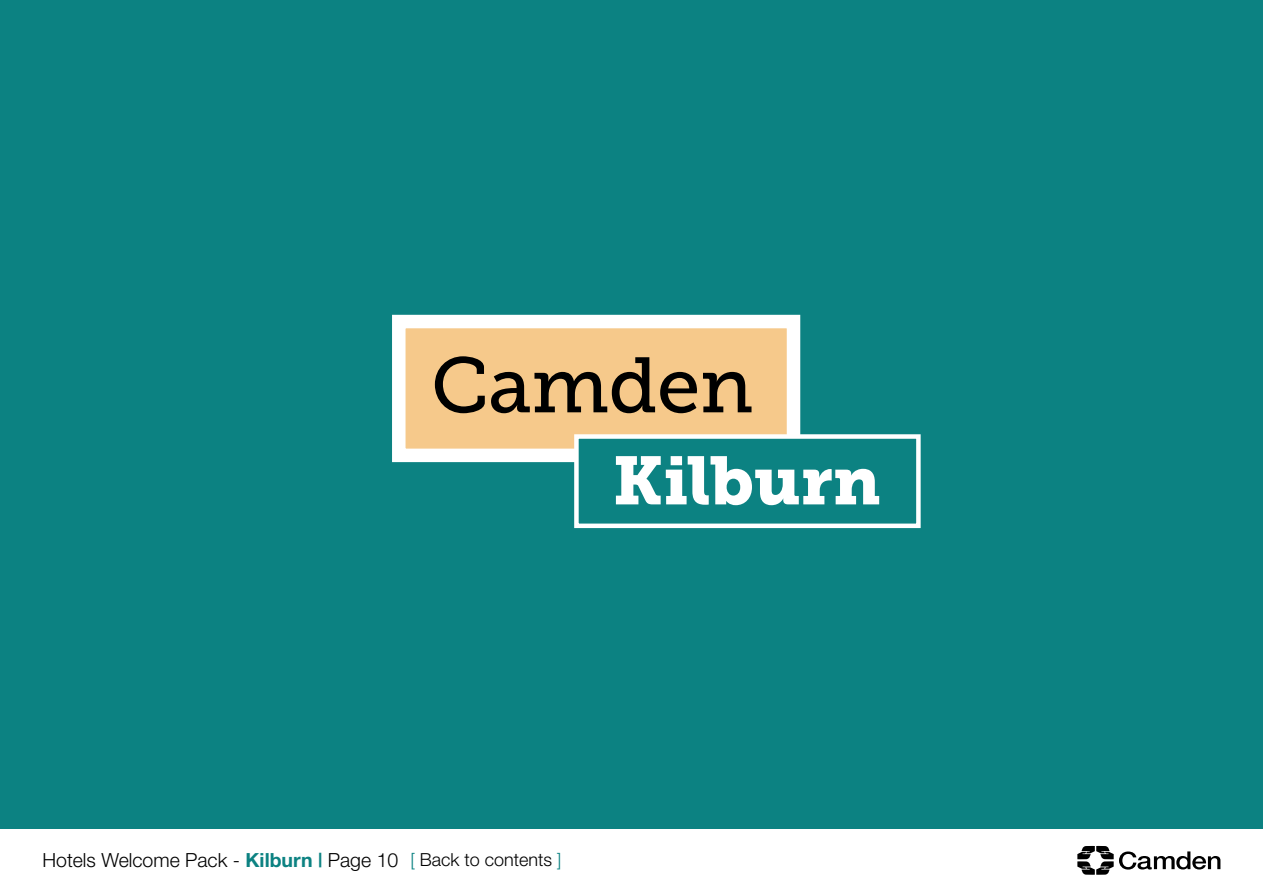
<style>
.page{position:relative;width:1263px;height:893px;background:#fff}
.page>*{position:absolute;margin:0;border:0;box-sizing:border-box;transform-origin:0 0}
.t1{font:78px "Museo Slab 500";letter-spacing:-.01em;color:#000}
.t2{font:67.5px "Museo Slab 900";color:#fff}
.t3{font:300 19.5px "Helvetica Neue";color:#000}
.s1{font-weight:700;color:#0c8282}
.s2{font-size:18px;color:#0c8282}
.s3{font-size:18px}
</style>
<div class="page">
<div style="left:0;top:0;width:1263px;height:849px;background:#0c8282"></div>
<svg style="left:392px;top:314px;width:409px;height:149px;background:#f5d3a2"></svg>
<div style="left:574px;top:434px;width:347px;height:94px;background:#0c8282;border:4px solid #fff"></div>
<div style="left:0;top:829px;width:1263px;height:64px;background:#fff"></div>
<svg style="left:1077px;top:846px;width:143px;height:29px"></svg>
<h1 class="t1" style="left:431px;top:342px;width:324px">Camden</h1>
<h2 class="t2" style="left:613px;top:442px;width:269px">Kilburn</h2>
<p class="t3" style="left:43px;top:848px;width:520px">Hotels Welcome Pack - <span class="s1">Kilburn |</span> Page 10 <span class="s2">[</span> <span class="s3">Back to contents</span> <span class="s2">]</span></p>
</div>
